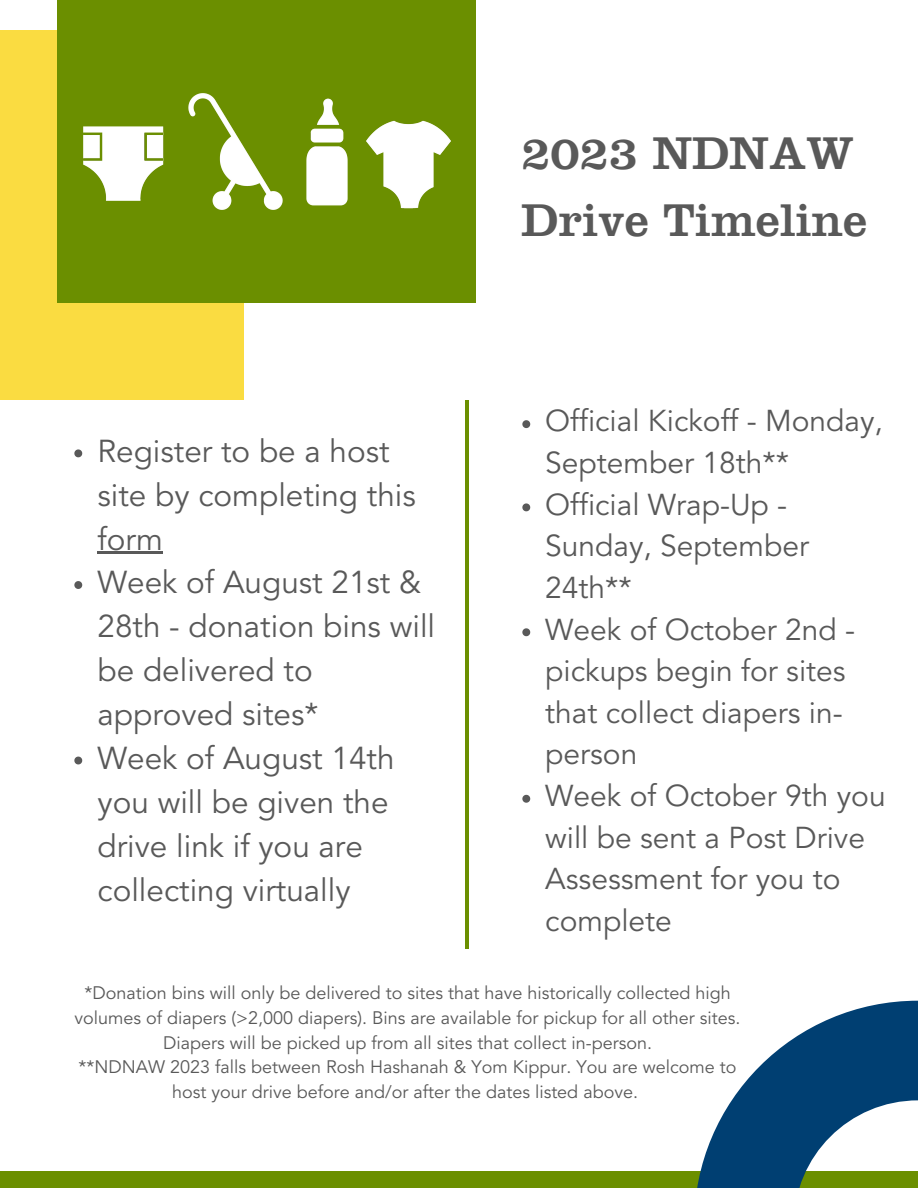
<style>
.page{position:relative;width:918px;height:1188px;background:#fff}
.page>*{position:absolute;margin:0;border:0;box-sizing:border-box;transform-origin:0 0}
.t1{font:47.7px/66.3px "Clarendon LT Std";color:#595959}
.t2{font:31.5px/43.8px "Avenir LT Std";color:#595959}
.t3{font:30px/41.7px "Avenir LT Std";color:#595959}
.t4{font:18px/24.8px "Avenir LT Std";color:#595959;text-align:center}
</style>
<div class="page">
<div style="left:0;top:1171px;width:918px;height:17px;background:#6b8f00"></div>
<div style="left:0;top:31px;width:244px;height:369px;background:#fadc41"></div>
<div style="left:57px;top:0;width:419px;height:303px;background:#6b8f00"></div>
<svg style="left:697px;top:1001px;width:221px;height:187px"></svg>
<hr style="left:466px;top:400px;width:3px;height:549px;background:#6b8f00">
<img style="left:83px;top:126px;width:81px;height:75px">
<img style="left:188px;top:93px;width:79px;height:117px">
<img style="left:267px;top:98px;width:81px;height:112px">
<img style="left:366px;top:120px;width:85px;height:89px">
<svg style="left:74px;top:449px;width:8px;height:8px"></svg>
<hr style="left:98px;top:552px;width:65px;height:2px;background:#595959">
<svg style="left:74px;top:581px;width:8px;height:8px"></svg>
<svg style="left:74px;top:757px;width:8px;height:7px"></svg>
<svg style="left:522px;top:420px;width:8px;height:8px"></svg>
<svg style="left:522px;top:503px;width:8px;height:8px"></svg>
<svg style="left:522px;top:628px;width:8px;height:8px"></svg>
<svg style="left:522px;top:795px;width:8px;height:8px"></svg>
<p class="t2" style="left:98px;top:432px;width:320px">Register to be a host site by completing this form</p>
<p class="t2" style="left:98px;top:563px;width:339px">Week of August 21st &amp;<br>28th - donation bins will be delivered to approved sites*</p>
<p class="t2" style="left:98px;top:739px;width:298px">Week of August 14th you will be given the drive link if you are collecting virtually</p>
<p class="t1" style="left:521px;top:128px;width:347px">2023 NDNAW<br>Drive Timeline</p>
<p class="t3" style="left:545px;top:403px;width:339px">Official Kickoff - Monday,<br>September 18th**</p>
<p class="t3" style="left:545px;top:486px;width:265px">Official Wrap-Up -<br>Sunday, September<br>24th**</p>
<p class="t3" style="left:545px;top:611px;width:311px">Week of October 2nd - pickups begin for sites that collect diapers in&shy;person</p>
<p class="t3" style="left:545px;top:778px;width:342px">Week of October 9th you will be sent a Post Drive<br>Assessment for you to complete</p>
<p class="t4" style="left:75px;top:982px;width:667px">*Donation bins will only be delivered to sites that have historically collected high volumes of diapers (&gt;2,000 diapers). Bins are available for pickup for all other sites.<br>Diapers will be picked up from all sites that collect in-person.</p>
<p class="t4" style="left:79px;top:1057px;width:660px">**NDNAW 2023 falls between Rosh Hashanah &amp; Yom Kippur. You are welcome to host your drive before and/or after the dates listed above.</p>
</div>
